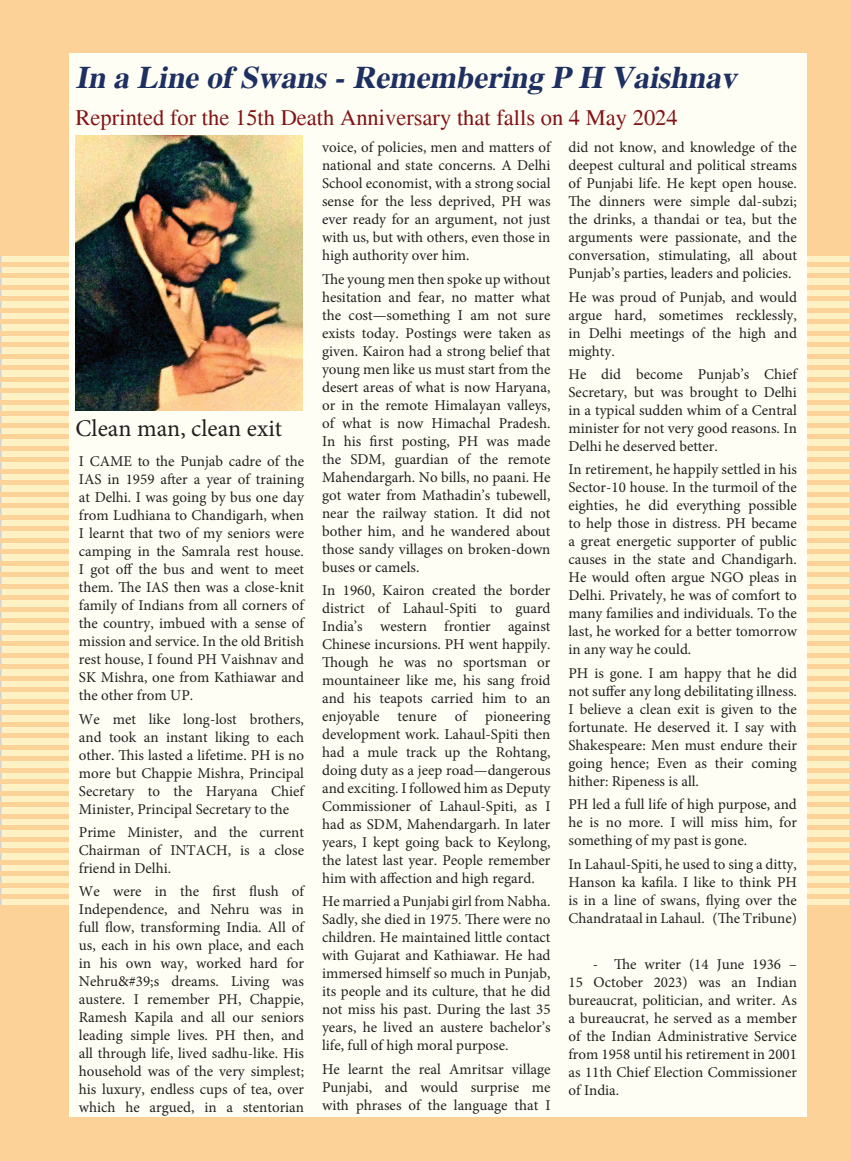
<style>
.page{position:relative;width:851px;height:1161px;background:#fff}
.page>*{position:absolute;margin:0;border:0;box-sizing:border-box;transform-origin:0 0}
.t1{font:italic 700 31.5px "Times";color:#1e3061}
.t2{font:24px "Minion Pro";color:#231f20}
.t3{font:22.5px "Times";color:#821416}
.t4{font:15px/18px "Minion Pro";color:#231f20;text-align:justify}
</style>
<div class="page">
<div style="left:1px;top:1px;width:849px;height:1159px;background:#fef2c4"></div>
<div style="left:0;top:0;width:850px;height:256px;background:#fdd299"></div>
<hr style="left:0;top:262px;width:850px;height:4px;background:#fdd299">
<div style="left:0;top:273px;width:850px;height:5px;background:#fdd299"></div>
<hr style="left:0;top:285px;width:850px;height:4px;background:#fdd299">
<div style="left:0;top:296px;width:850px;height:5px;background:#fdd299"></div>
<hr style="left:0;top:308px;width:850px;height:4px;background:#fdd299">
<div style="left:0;top:319px;width:850px;height:5px;background:#fdd299"></div>
<hr style="left:0;top:331px;width:850px;height:4px;background:#fdd299">
<div style="left:0;top:342px;width:850px;height:5px;background:#fdd299"></div>
<hr style="left:0;top:354px;width:850px;height:4px;background:#fdd299">
<div style="left:0;top:365px;width:850px;height:5px;background:#fdd299"></div>
<hr style="left:0;top:377px;width:850px;height:4px;background:#fdd299">
<div style="left:0;top:388px;width:850px;height:5px;background:#fdd299"></div>
<hr style="left:0;top:400px;width:850px;height:4px;background:#fdd299">
<div style="left:0;top:411px;width:850px;height:5px;background:#fdd299"></div>
<hr style="left:0;top:423px;width:850px;height:4px;background:#fdd299">
<div style="left:0;top:434px;width:850px;height:5px;background:#fdd299"></div>
<hr style="left:0;top:446px;width:850px;height:4px;background:#fdd299">
<div style="left:0;top:457px;width:850px;height:5px;background:#fdd299"></div>
<hr style="left:0;top:469px;width:850px;height:4px;background:#fdd299">
<div style="left:0;top:480px;width:850px;height:5px;background:#fdd299"></div>
<hr style="left:0;top:492px;width:850px;height:4px;background:#fdd299">
<div style="left:0;top:503px;width:850px;height:5px;background:#fdd299"></div>
<hr style="left:0;top:515px;width:850px;height:4px;background:#fdd299">
<div style="left:0;top:526px;width:850px;height:5px;background:#fdd299"></div>
<hr style="left:0;top:538px;width:850px;height:4px;background:#fdd299">
<div style="left:0;top:549px;width:850px;height:5px;background:#fdd299"></div>
<hr style="left:0;top:561px;width:850px;height:4px;background:#fdd299">
<div style="left:0;top:572px;width:850px;height:5px;background:#fdd299"></div>
<hr style="left:0;top:584px;width:850px;height:4px;background:#fdd299">
<div style="left:0;top:595px;width:850px;height:5px;background:#fdd299"></div>
<hr style="left:0;top:607px;width:850px;height:4px;background:#fdd299">
<div style="left:0;top:618px;width:850px;height:5px;background:#fdd299"></div>
<hr style="left:0;top:630px;width:850px;height:4px;background:#fdd299">
<div style="left:0;top:641px;width:850px;height:5px;background:#fdd299"></div>
<hr style="left:0;top:653px;width:850px;height:4px;background:#fdd299">
<div style="left:0;top:664px;width:850px;height:5px;background:#fdd299"></div>
<hr style="left:0;top:676px;width:850px;height:4px;background:#fdd299">
<div style="left:0;top:687px;width:850px;height:5px;background:#fdd299"></div>
<hr style="left:0;top:699px;width:850px;height:4px;background:#fdd299">
<div style="left:0;top:710px;width:850px;height:5px;background:#fdd299"></div>
<hr style="left:0;top:722px;width:850px;height:4px;background:#fdd299">
<div style="left:0;top:733px;width:850px;height:5px;background:#fdd299"></div>
<hr style="left:0;top:745px;width:850px;height:4px;background:#fdd299">
<div style="left:0;top:756px;width:850px;height:5px;background:#fdd299"></div>
<hr style="left:0;top:768px;width:850px;height:4px;background:#fdd299">
<div style="left:0;top:779px;width:850px;height:5px;background:#fdd299"></div>
<hr style="left:0;top:791px;width:850px;height:4px;background:#fdd299">
<div style="left:0;top:802px;width:850px;height:5px;background:#fdd299"></div>
<hr style="left:0;top:814px;width:850px;height:4px;background:#fdd299">
<div style="left:0;top:825px;width:850px;height:5px;background:#fdd299"></div>
<hr style="left:0;top:837px;width:850px;height:4px;background:#fdd299">
<hr style="left:0;top:849px;width:850px;height:4px;background:#fdd299">
<hr style="left:0;top:860px;width:850px;height:4px;background:#fdd299">
<hr style="left:0;top:872px;width:850px;height:4px;background:#fdd299">
<hr style="left:0;top:883px;width:850px;height:4px;background:#fdd299">
<hr style="left:0;top:895px;width:850px;height:4px;background:#fdd299">
<div style="left:0;top:905px;width:850px;height:256px;background:#fdd299"></div>
<div style="left:69px;top:53px;width:738px;height:1064px;background:#fffef4"></div>
<img style="left:76px;top:136px;width:227px;height:275px">
<h1 class="t1" style="left:76px;top:59px;width:669px">In a Line of Swans-Remembering P H Vaishnav</h1>
<h3 class="t3" style="left:76px;top:105px;width:603px">Reprinted for the 15th Death Anniversary that falls on 4 May 2024</h3>
<h2 class="t2" style="left:76px;top:412px;width:208px">Clean man, clean exit</h2>
<p class="t4" style="left:79px;top:452px;width:227px">I CAME to the Punjab cadre of the IAS in 1959 after a year of training at Delhi. I was going by bus one day from Ludhiana to Chandigarh, when I learnt that two of my seniors were camping in the Samrala rest house.<br>I got off the bus and went to meet them. The IAS then was a close-knit family of Indians from all corners of the country, imbued with a sense of mission and service. In the old British rest house, I found PH Vaishnav and SK Mishra, one from Kathiawar and the other from UP.</p>
<p class="t4" style="left:79px;top:710px;width:227px">We met like long-lost brothers, and took an instant liking to each other. This lasted a lifetime. PH is no more but Chappie Mishra, Principal Secretary to the Haryana Chief Minister, Principal Secretary to the</p>
<p class="t4" style="left:79px;top:823px;width:227px">Prime Minister, and the current Chairman of INTACH, is a close friend in Delhi.</p>
<p class="t4" style="left:79px;top:883px;width:227px">We were in the first flush of Independence, and Nehru was in full flow, transforming India. All of us, each in his own place, and each in his own way, worked hard for Nehru&amp;#39;s dreams. Living was austere. I remember PH, Chappie, Ramesh Kapila and all our seniors leading simple lives. PH then, and all through life, lived sadhu-like. His household was of the very simplest; his luxury, endless cups of tea, over which he argued, in a stentorian</p>
<p class="t4" style="left:322px;top:138px;width:230px">voice, of policies, men and matters of national and state concerns. A Delhi School economist, with a strong social sense for the less deprived, PH was ever ready for an argument, not just with us, but with others, even those in high authority over him.</p>
<p class="t4" style="left:322px;top:270px;width:230px">The young men then spoke up without hesitation and fear, no matter what the cost—something I am not sure exists today. Postings were taken as given. Kairon had a strong belief that young men like us must start from the desert areas of what is now Haryana, or in the remote Himalayan valleys, of what is now Himachal Pradesh.<br>In his first posting, PH was made the SDM, guardian of the remote Mahendargarh. No bills, no paani. He got water from Mathadin’s tubewell, near the railway station. It did not bother him, and he wandered about those sandy villages on broken-down buses or camels.</p>
<p class="t4" style="left:322px;top:581px;width:230px">In 1960, Kairon created the border district of Lahaul-Spiti to guard India’s western frontier against Chinese incursions. PH went happily.<br>Though he was no sportsman or mountaineer like me, his sang froid and his teapots carried him to an enjoyable tenure of pioneering development work. Lahaul-Spiti then had a mule track up the Rohtang, doing duty as a jeep road—dangerous and exciting. I followed him as Deputy Commissioner of Lahaul-Spiti, as I had as SDM, Mahendargarh. In later years, I kept going back to Keylong, the latest last year. People remember him with affection and high regard.</p>
<p class="t4" style="left:322px;top:893px;width:230px">He married a Punjabi girl from Nabha.<br>Sadly, she died in 1975. There were no children. He maintained little contact with Gujarat and Kathiawar. He had immersed himself so much in Punjab, its people and its culture, that he did not miss his past. During the last 35 years, he lived an austere bachelor’s life, full of high moral purpose.</p>
<p class="t4" style="left:322px;top:1060px;width:230px">He learnt the real Amritsar village Punjabi, and would surprise me with phrases of the language that I</p>
<p class="t4" style="left:568px;top:138px;width:230px">did not know, and knowledge of the deepest cultural and political streams of Punjabi life. He kept open house.<br>The dinners were simple dal-subzi; the drinks, a thandai or tea, but the arguments were passionate, and the conversation, stimulating, all about Punjab’s parties, leaders and policies.</p>
<p class="t4" style="left:568px;top:288px;width:230px">He was proud of Punjab, and would argue hard, sometimes recklessly, in Delhi meetings of the high and mighty.</p>
<p class="t4" style="left:568px;top:365px;width:230px">He did become Punjab’s Chief Secretary, but was brought to Delhi in a typical sudden whim of a Central minister for not very good reasons. In Delhi he deserved better.</p>
<p class="t4" style="left:568px;top:461px;width:230px">In retirement, he happily settled in his Sector-10 house. In the turmoil of the eighties, he did everything possible to help those in distress. PH became a great energetic supporter of public causes in the state and Chandigarh.<br>He would often argue NGO pleas in Delhi. Privately, he was of comfort to many families and individuals. To the last, he worked for a better tomorrow in any way he could.</p>
<p class="t4" style="left:568px;top:664px;width:230px">PH is gone. I am happy that he did not suffer any long debilitating illness.<br>I believe a clean exit is given to the fortunate. He deserved it. I say with Shakespeare: Men must endure their going hence; Even as their coming hither: Ripeness is all.</p>
<p class="t4" style="left:568px;top:795px;width:230px">PH led a full life of high purpose, and he is no more. I will miss him, for something of my past is gone.</p>
<p class="t4" style="left:568px;top:855px;width:230px">In Lahaul-Spiti, he used to sing a ditty, Hanson ka kafila. I like to think PH is in a line of swans, flying over the Chandrataal in Lahaul. (The Tribune)</p>
<p class="t4" style="left:568px;top:956px;width:230px;text-indent:24px">- The writer (14 June 1936 – 15 October 2023) was an Indian bureaucrat, politician, and writer. As a bureaucrat, he served as a member of the Indian Administrative Service from 1958 until his retirement in 2001 as 11th Chief Election Commissioner of India.</p>
</div>
